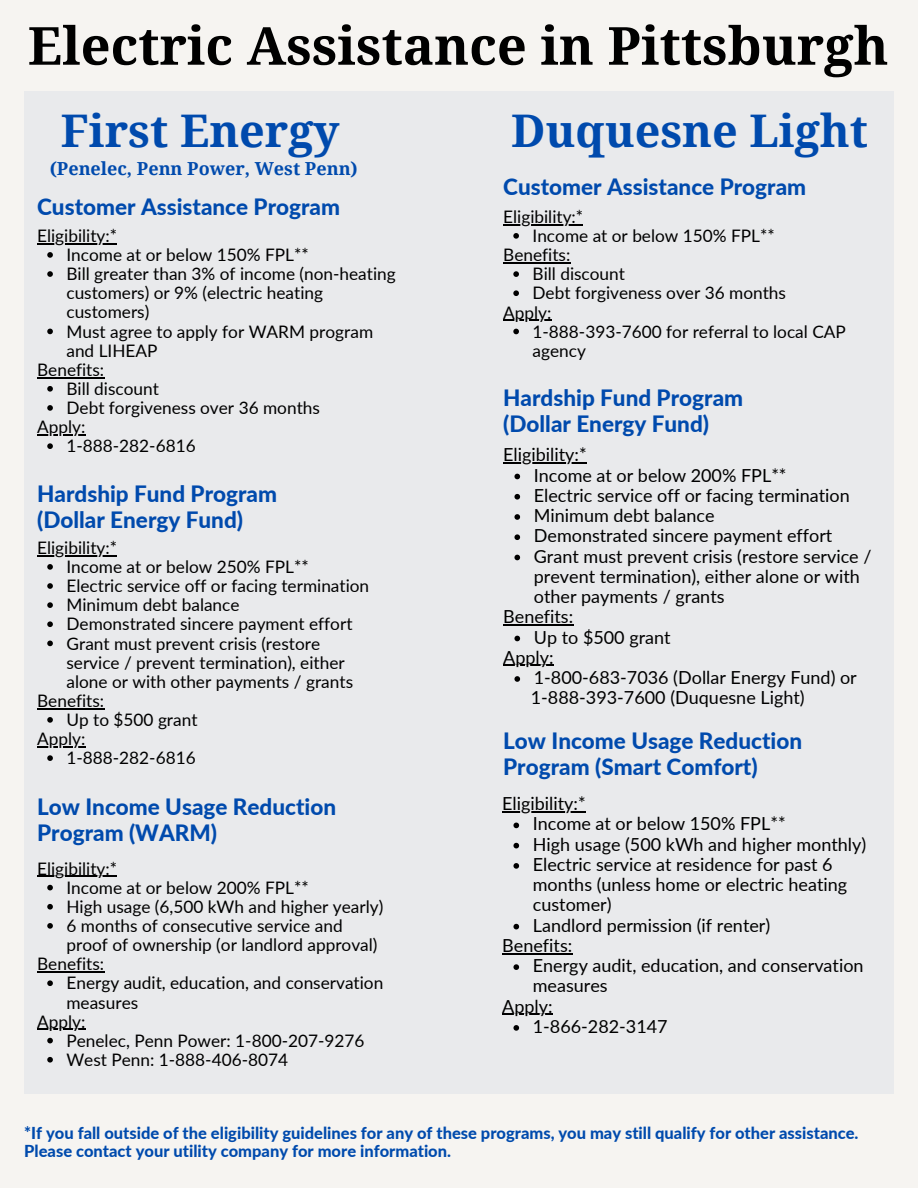
<style>
.page{position:relative;width:918px;height:1188px;background:#f6f4f1}
.page>*{position:absolute;margin:0;border:0;box-sizing:border-box;transform-origin:0 0}
.t1{font:700 52.5px "Droid Serif";color:#000}
.t2{font:700 45px "Droid Serif";color:#004aad}
.t3{font:800 22.5px/25.8px "Lato";color:#004aad}
.t4{font:18px/20.2px "Lato";color:#000}
.t5{font:700 18px "Droid Serif";color:#004aad}
.t6{font:17.25px/19.2px "Lato";color:#000}
.t7{font:800 16.5px/18px "Lato";color:#004aad}
</style>
<div class="page">
<div style="left:24px;top:92px;width:870px;height:1002px;background:#e9eaec"></div>
<svg style="left:47px;top:252px;width:6px;height:6px"></svg>
<svg style="left:47px;top:271px;width:6px;height:6px"></svg>
<svg style="left:47px;top:329px;width:6px;height:5px"></svg>
<svg style="left:47px;top:386px;width:6px;height:6px"></svg>
<svg style="left:47px;top:405px;width:6px;height:6px"></svg>
<svg style="left:47px;top:443px;width:6px;height:6px"></svg>
<hr style="left:37px;top:243px;width:80px;height:1px;background:#000">
<hr style="left:37px;top:377px;width:67px;height:1px;background:#000">
<hr style="left:37px;top:434px;width:48px;height:1px;background:#000">
<svg style="left:47px;top:564px;width:6px;height:6px"></svg>
<svg style="left:47px;top:583px;width:6px;height:6px"></svg>
<svg style="left:47px;top:602px;width:6px;height:6px"></svg>
<svg style="left:47px;top:621px;width:6px;height:6px"></svg>
<svg style="left:47px;top:641px;width:6px;height:5px"></svg>
<svg style="left:47px;top:717px;width:6px;height:6px"></svg>
<svg style="left:47px;top:755px;width:6px;height:6px"></svg>
<hr style="left:37px;top:555px;width:80px;height:1px;background:#000">
<hr style="left:37px;top:708px;width:67px;height:1px;background:#000">
<hr style="left:37px;top:746px;width:48px;height:1px;background:#000">
<svg style="left:47px;top:885px;width:6px;height:5px"></svg>
<svg style="left:47px;top:904px;width:6px;height:6px"></svg>
<svg style="left:47px;top:923px;width:6px;height:6px"></svg>
<svg style="left:47px;top:980px;width:6px;height:6px"></svg>
<svg style="left:47px;top:1038px;width:6px;height:5px"></svg>
<svg style="left:47px;top:1057px;width:6px;height:6px"></svg>
<hr style="left:37px;top:876px;width:80px;height:1px;background:#000">
<hr style="left:37px;top:971px;width:67px;height:2px;background:#000">
<hr style="left:37px;top:1029px;width:48px;height:1px;background:#000">
<svg style="left:513px;top:233px;width:6px;height:6px"></svg>
<svg style="left:513px;top:271px;width:6px;height:6px"></svg>
<svg style="left:513px;top:290px;width:6px;height:6px"></svg>
<svg style="left:513px;top:329px;width:6px;height:5px"></svg>
<hr style="left:503px;top:224px;width:80px;height:1px;background:#000">
<hr style="left:503px;top:262px;width:67px;height:1px;background:#000">
<hr style="left:503px;top:320px;width:48px;height:1px;background:#000">
<svg style="left:514px;top:474px;width:6px;height:5px"></svg>
<svg style="left:514px;top:494px;width:6px;height:6px"></svg>
<svg style="left:514px;top:514px;width:6px;height:6px"></svg>
<svg style="left:514px;top:534px;width:6px;height:6px"></svg>
<svg style="left:514px;top:555px;width:6px;height:5px"></svg>
<svg style="left:514px;top:636px;width:6px;height:5px"></svg>
<svg style="left:514px;top:676px;width:6px;height:6px"></svg>
<hr style="left:503px;top:462px;width:84px;height:2px;background:#000">
<hr style="left:503px;top:624px;width:70px;height:2px;background:#000">
<hr style="left:503px;top:665px;width:51px;height:1px;background:#000">
<svg style="left:513px;top:823px;width:6px;height:5px"></svg>
<svg style="left:513px;top:843px;width:6px;height:5px"></svg>
<svg style="left:513px;top:863px;width:6px;height:6px"></svg>
<svg style="left:513px;top:924px;width:6px;height:5px"></svg>
<svg style="left:513px;top:964px;width:6px;height:6px"></svg>
<svg style="left:513px;top:1025px;width:6px;height:6px"></svg>
<hr style="left:502px;top:811px;width:84px;height:1px;background:#000">
<hr style="left:502px;top:953px;width:70px;height:1px;background:#000">
<hr style="left:502px;top:1014px;width:51px;height:1px;background:#000">
<p class="t1" style="left:28px;top:16px;width:862px">Electric Assistance in Pittsburgh</p>
<p class="t2" style="left:61px;top:105px;width:280px">First Energy</p>
<p class="t2" style="left:511px;top:105px;width:358px">Duquesne Light</p>
<p class="t5" style="left:50px;top:158px;width:310px">(Penelec, Penn Power, West Penn)</p>
<p class="t3" style="left:37px;top:194px;width:304px">Customer Assistance Program</p>
<p class="t6" style="left:66px;top:245px;width:244px">Income at or below 150% FPL**</p>
<p class="t6" style="left:66px;top:264px;width:331px">Bill greater than 3% of income (non-heating customers) or 9% (electric heating customers)</p>
<p class="t6" style="left:66px;top:321px;width:308px">Must agree to apply for WARM program and LIHEAP</p>
<p class="t6" style="left:66px;top:379px;width:94px">Bill discount</p>
<p class="t6" style="left:66px;top:398px;width:255px">Debt forgiveness over 36 months</p>
<p class="t6" style="left:66px;top:436px;width:131px">1-888-282-6816</p>
<p class="t6" style="left:37px;top:226px;width:81px">Eligibility:*</p>
<p class="t6" style="left:37px;top:360px;width:69px">Benefits:</p>
<p class="t6" style="left:37px;top:417px;width:50px">Apply:</p>
<p class="t3" style="left:37px;top:481px;width:241px">Hardship Fund Program</p>
<p class="t3" style="left:37px;top:506px;width:207px">(Dollar Energy Fund)</p>
<p class="t6" style="left:66px;top:557px;width:244px">Income at or below 250% FPL**</p>
<p class="t6" style="left:66px;top:576px;width:304px">Electric service off or facing termination</p>
<p class="t6" style="left:66px;top:595px;width:175px">Minimum debt balance</p>
<p class="t6" style="left:66px;top:614px;width:288px">Demonstrated sincere payment effort</p>
<p class="t6" style="left:66px;top:633px;width:288px">Grant must prevent crisis (restore service / prevent termination), either alone or with other payments / grants</p>
<p class="t6" style="left:66px;top:710px;width:133px">Up to $500 grant</p>
<p class="t6" style="left:66px;top:748px;width:131px">1-888-282-6816</p>
<p class="t6" style="left:37px;top:538px;width:81px">Eligibility:*</p>
<p class="t6" style="left:37px;top:691px;width:69px">Benefits:</p>
<p class="t6" style="left:37px;top:729px;width:50px">Apply:</p>
<p class="t3" style="left:37px;top:793px;width:301px">Low Income Usage Reduction<br>Program (WARM)</p>
<p class="t6" style="left:66px;top:878px;width:244px">Income at or below 200% FPL**</p>
<p class="t6" style="left:66px;top:897px;width:318px">High usage (6,500 kWh and higher yearly)</p>
<p class="t6" style="left:66px;top:916px;width:313px">6 months of consecutive service and proof of ownership (or landlord approval)</p>
<p class="t6" style="left:66px;top:973px;width:318px">Energy audit, education, and conservation measures</p>
<p class="t6" style="left:66px;top:1031px;width:300px">Penelec, Penn Power: 1-800-207-9276</p>
<p class="t6" style="left:66px;top:1050px;width:223px">West Penn: 1-888-406-8074</p>
<p class="t6" style="left:37px;top:858px;width:81px">Eligibility:*</p>
<p class="t6" style="left:37px;top:954px;width:69px">Benefits:</p>
<p class="t6" style="left:37px;top:1011px;width:50px">Apply:</p>
<p class="t3" style="left:503px;top:174px;width:304px">Customer Assistance Program</p>
<p class="t6" style="left:533px;top:226px;width:244px">Income at or below 150% FPL**</p>
<p class="t6" style="left:533px;top:264px;width:94px">Bill discount</p>
<p class="t6" style="left:533px;top:283px;width:255px">Debt forgiveness over 36 months</p>
<p class="t6" style="left:533px;top:321px;width:315px">1-888-393-7600 for referral to local CAP agency</p>
<p class="t6" style="left:503px;top:207px;width:81px">Eligibility:*</p>
<p class="t6" style="left:503px;top:245px;width:69px">Benefits:</p>
<p class="t6" style="left:503px;top:302px;width:50px">Apply:</p>
<p class="t3" style="left:503px;top:385px;width:241px">Hardship Fund Program</p>
<p class="t3" style="left:503px;top:411px;width:207px">(Dollar Energy Fund)</p>
<p class="t4" style="left:534px;top:464px;width:254px">Income at or below 200% FPL**</p>
<p class="t4" style="left:534px;top:485px;width:318px">Electric service off or facing termination</p>
<p class="t4" style="left:534px;top:505px;width:182px">Minimum debt balance</p>
<p class="t4" style="left:534px;top:525px;width:300px">Demonstrated sincere payment effort</p>
<p class="t4" style="left:534px;top:545px;width:339px">Grant must prevent crisis (restore service / prevent termination), either alone or with other payments / grants</p>
<p class="t4" style="left:534px;top:626px;width:138px">Up to $500 grant</p>
<p class="t4" style="left:534px;top:667px;width:325px">1-800-683-7036 (Dollar Energy Fund) or</p>
<p class="t4" style="left:503px;top:444px;width:85px">Eligibility:*</p>
<p class="t4" style="left:503px;top:606px;width:72px">Benefits:</p>
<p class="t4" style="left:503px;top:647px;width:52px">Apply:</p>
<p class="t4" style="left:531px;top:687px;width:275px">1-888-393-7600 (Duquesne Light)</p>
<p class="t3" style="left:503px;top:728px;width:301px">Low Income Usage Reduction<br>Program (Smart Comfort)</p>
<p class="t4" style="left:533px;top:813px;width:254px">Income at or below 150% FPL**</p>
<p class="t4" style="left:533px;top:834px;width:335px">High usage (500 kWh and higher monthly)</p>
<p class="t4" style="left:533px;top:854px;width:316px">Electric service at residence for past 6 months (unless home or electric heating customer)</p>
<p class="t4" style="left:533px;top:915px;width:239px">Landlord permission (if renter)</p>
<p class="t4" style="left:533px;top:955px;width:332px">Energy audit, education, and conservation measures</p>
<p class="t4" style="left:533px;top:1016px;width:136px">1-866-282-3147</p>
<p class="t4" style="left:502px;top:793px;width:85px">Eligibility:*</p>
<p class="t4" style="left:502px;top:935px;width:72px">Benefits:</p>
<p class="t4" style="left:502px;top:996px;width:52px">Apply:</p>
<p class="t7" style="left:24px;top:1124px;width:836px">*If you fall outside of the eligibility guidelines for any of these programs, you may still qualify for other assistance.<br>Please contact your utility company for more information.</p>
</div>
